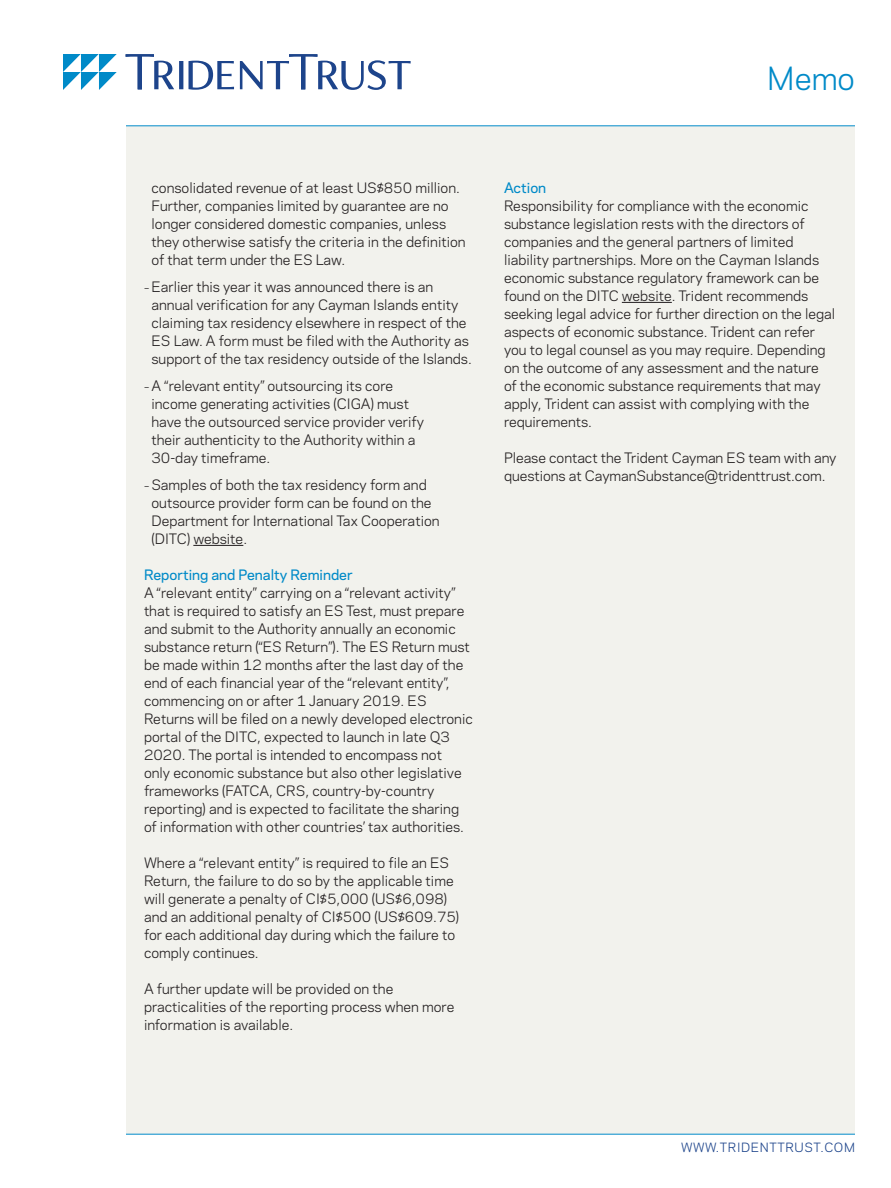
<style>
.page{position:relative;width:891px;height:1188px;background:#fff}
.page>*{position:absolute;margin:0;border:0;box-sizing:border-box;transform-origin:0 0}
.t1{font:30px "Polaris";color:#008ac8}
._1st_Paragraph{font:13.5px/18px "Polaris";color:#231f20}
.Head_1{font:500 13.5px "Polaris";color:#008ac8}
.t2{font:12px "Polaris";letter-spacing:.05em;color:#1d448b}
.s1{font-size:10.5px}
</style>
<div class="page">
<svg style="left:126px;top:54px;width:285px;height:36px"></svg>
<svg style="left:63px;top:54px;width:54px;height:36px"></svg>
<div style="left:126px;top:126px;width:729px;height:1008px;background:#f2f2ed"></div>
<hr style="left:126px;top:126px;width:729px;height:1px;background:#008ac8">
<hr style="left:126px;top:1134px;width:729px;height:1px;background:#008ac8">
<hr style="left:193px;top:545px;width:50px;height:1px;background:#231f20">
<hr style="left:622px;top:302px;width:50px;height:1px;background:#231f20">
<h1 class="t1" style="left:767px;top:56px;width:89px">Memo</h1>
<p class="_1st_Paragraph" style="left:152px;top:178px;width:316px">consolidated revenue of at least US$850 million.<br>Further, companies limited by guarantee are no longer considered domestic companies, unless they otherwise satisfy the criteria in the definition of that term under the ES Law.</p>
<p class="_1st_Paragraph" style="left:152px;top:277px;width:322px;text-indent:-8px"><span class="s1">–</span> Earlier this year it was announced there is an annual verification for any Cayman Islands entity claiming tax residency elsewhere in respect of the ES Law. A form must be filed with the Authority as support of the tax residency outside of the Islands.</p>
<p class="_1st_Paragraph" style="left:152px;top:376px;width:274px;text-indent:-8px"><span class="s1">–</span> A “relevant entity” outsourcing its core income generating activities (CIGA) must have the outsourced service provider verify their authenticity to the Authority within a 30-day timeframe.</p>
<p class="_1st_Paragraph" style="left:152px;top:475px;width:290px;text-indent:-8px"><span class="s1">–</span> Samples of both the tax residency form and outsource provider form can be found on the Department for International Tax Cooperation (DITC) website.</p>
<p class="Head_1" style="left:144px;top:565px;width:210px">Reporting and Penalty Reminder</p>
<p class="_1st_Paragraph" style="left:144px;top:583px;width:330px">A “relevant entity” carrying on a “relevant activity” that is required to satisfy an ES Test, must prepare and submit to the Authority annually an economic substance return (“ES Return”). The ES Return must be made within 12 months after the last day of the end of each financial year of the “relevant entity”, commencing on or after 1 January 2019. ES Returns will be filed on a newly developed electronic portal of the DITC, expected to launch in late Q3<br>2020. The portal is intended to encompass not<br>only economic substance but also other legislative frameworks (FATCA, CRS, country-by-country reporting) and is expected to facilitate the sharing of information with other countries’ tax authorities.</p>
<p class="_1st_Paragraph" style="left:144px;top:853px;width:317px">Where a “relevant entity” is required to file an ES Return, the failure to do so by the applicable time will generate a penalty of CI$5,000 (US$6,098) and an additional penalty of CI$500 (US$609.75) for each additional day during which the failure to comply continues.</p>
<p class="_1st_Paragraph" style="left:144px;top:979px;width:312px">A further update will be provided on the practicalities of the reporting process when more information is available.</p>
<p class="Head_1" style="left:504px;top:178px;width:44px">Action</p>
<p class="_1st_Paragraph" style="left:504px;top:196px;width:333px">Responsibility for compliance with the economic substance legislation rests with the directors of companies and the general partners of limited liability partnerships. More on the Cayman Islands economic substance regulatory framework can be found on the DITC website. Trident recommends seeking legal advice for further direction on the legal aspects of economic substance. Trident can refer you to legal counsel as you may require. Depending on the outcome of any assessment and the nature<br>of the economic substance requirements that may apply, Trident can assist with complying with the requirements.</p>
<p class="_1st_Paragraph" style="left:504px;top:448px;width:334px">Please contact the Trident Cayman ES team with any questions at CaymanSubstance@tridenttrust.com.</p>
<p class="t2" style="left:681px;top:1138px;width:175px">WWW.TRIDENTTRUST.COM</p>
</div>
